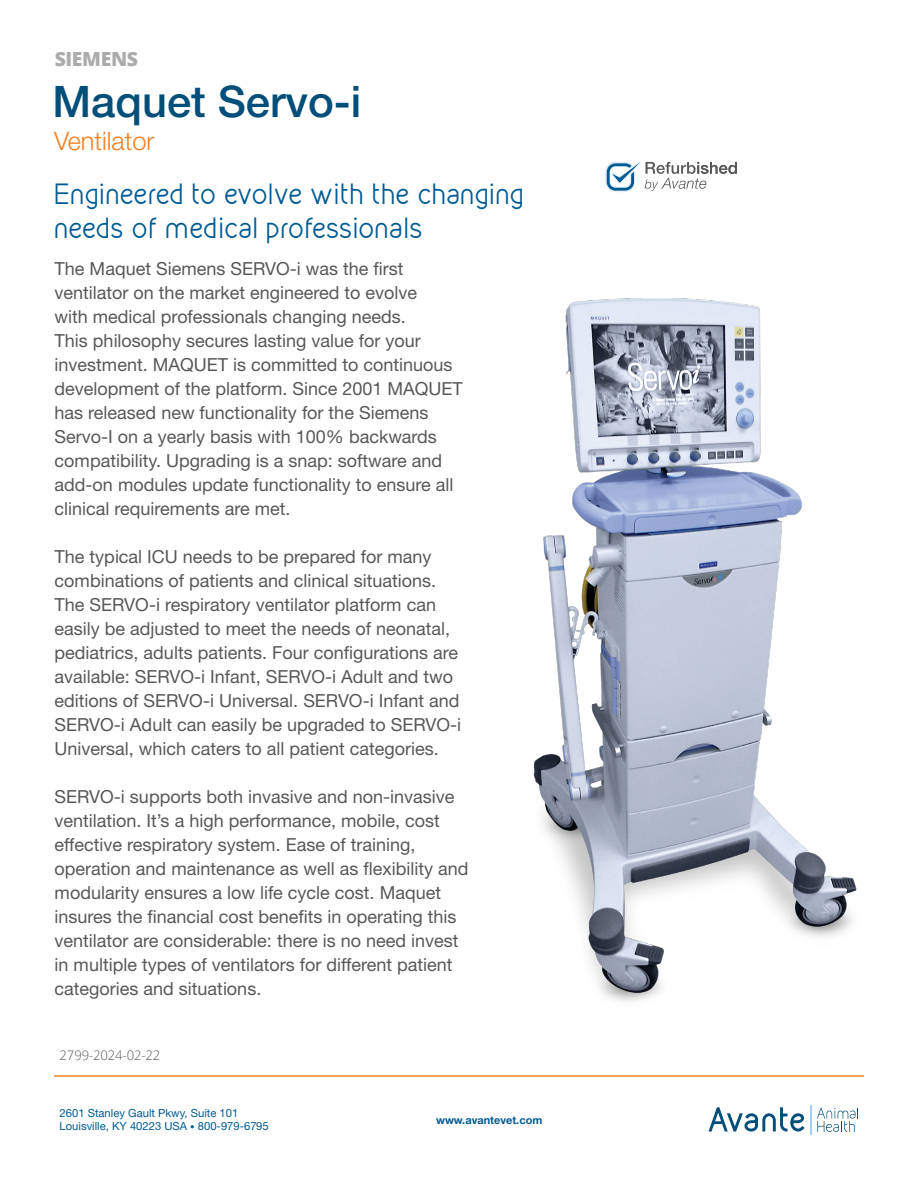
<style>
.page{position:relative;width:918px;height:1188px;background:#fff}
.page>*{position:absolute;margin:0;border:0;box-sizing:border-box;transform-origin:0 0}
.t1{font:500 43.5px "Helvetica Neue LT Std";color:#004e79}
.t2{font:25.5px/33.6px "Kirvante";letter-spacing:-.01em;color:#005b94}
.t3{font:300 25.5px "Helvetica Neue LT Std";color:#f58023}
.t4{font:800 19.5px "Open Sans";letter-spacing:-.02em;color:#58585a}
.t5{font:18px/24px "Helvetica Neue LT Std";color:#58585a}
.t6{font:300 13.2px "Open Sans";letter-spacing:-.01em;color:#58585a}
.t7{font:11.25px/13.5px "Helvetica Neue LT Std";color:#005b94}
.t8{font:700 10.95px "Helvetica Neue LT Std";color:#005b94}
.s1{font-size:9px}
</style>
<div class="page">
<img style="left:533px;top:298px;width:324px;height:703px">
<img style="left:605px;top:167px;width:23px;height:25px">
<svg style="left:607px;top:162px;width:130px;height:29px"></svg>
<hr style="left:54px;top:1075px;width:810px;height:2px;background:#f58023">
<svg style="left:709px;top:1107px;width:96px;height:25px"></svg>
<svg style="left:817px;top:1108px;width:41px;height:24px"></svg>
<hr style="left:810px;top:1105px;width:2px;height:29px;background:#98c7e9">
<p class="t4" style="left:55px;top:44px;width:85px">SIEMENS</p>
<h1 class="t1" style="left:53px;top:76px;width:310px">Maquet Servo-i</h1>
<h2 class="t3" style="left:54px;top:126px;width:102px">Ventilator</h2>
<h2 class="t2" style="left:54px;top:177px;width:472px">Engineered to evolve with the changing needs of medical professionals</h2>
<p class="t5" style="left:55px;top:256px;width:410px">The Maquet Siemens SERVO-i was the first ventilator on the market engineered to evolve<br>with medical professionals changing needs.<br>This philosophy secures lasting value for your investment. MAQUET is committed to continuous development of the platform. Since 2001 MAQUET has released new functionality for the Siemens Servo-I on a yearly basis with 100% backwards compatibility. Upgrading is a snap: software and add-on modules update functionality to ensure all clinical requirements are met.</p>
<p class="t5" style="left:55px;top:544px;width:408px">The typical ICU needs to be prepared for many combinations of patients and clinical situations.<br>The SERVO-i respiratory ventilator platform can easily be adjusted to meet the needs of neonatal, pediatrics, adults patients. Four configurations are available: SERVO-i Infant, SERVO-i Adult and two editions of SERVO-i Universal. SERVO-i Infant and SERVO-i Adult can easily be upgraded to SERVO-i Universal, which caters to all patient categories.</p>
<p class="t5" style="left:55px;top:784px;width:415px">SERVO-i supports both invasive and non-invasive ventilation. It’s a high performance, mobile, cost effective respiratory system. Ease of training, operation and maintenance as well as flexibility and modularity ensures a low life cycle cost. Maquet insures the financial cost benefits in operating this ventilator are considerable: there is no need invest in multiple types of ventilators for different patient categories and situations.</p>
<p class="t6" style="left:60px;top:1046px;width:102px">2799-2024-02-22</p>
<p class="t7" style="left:60px;top:1106px;width:211px">2601 Stanley Gault Pkwy, Suite 101<br>Louisville, KY 40223 USA <span class="s1">•</span> 800-979-6795</p>
<p class="t8" style="left:436px;top:1113px;width:108px">www.avantevet.com</p>
</div>
